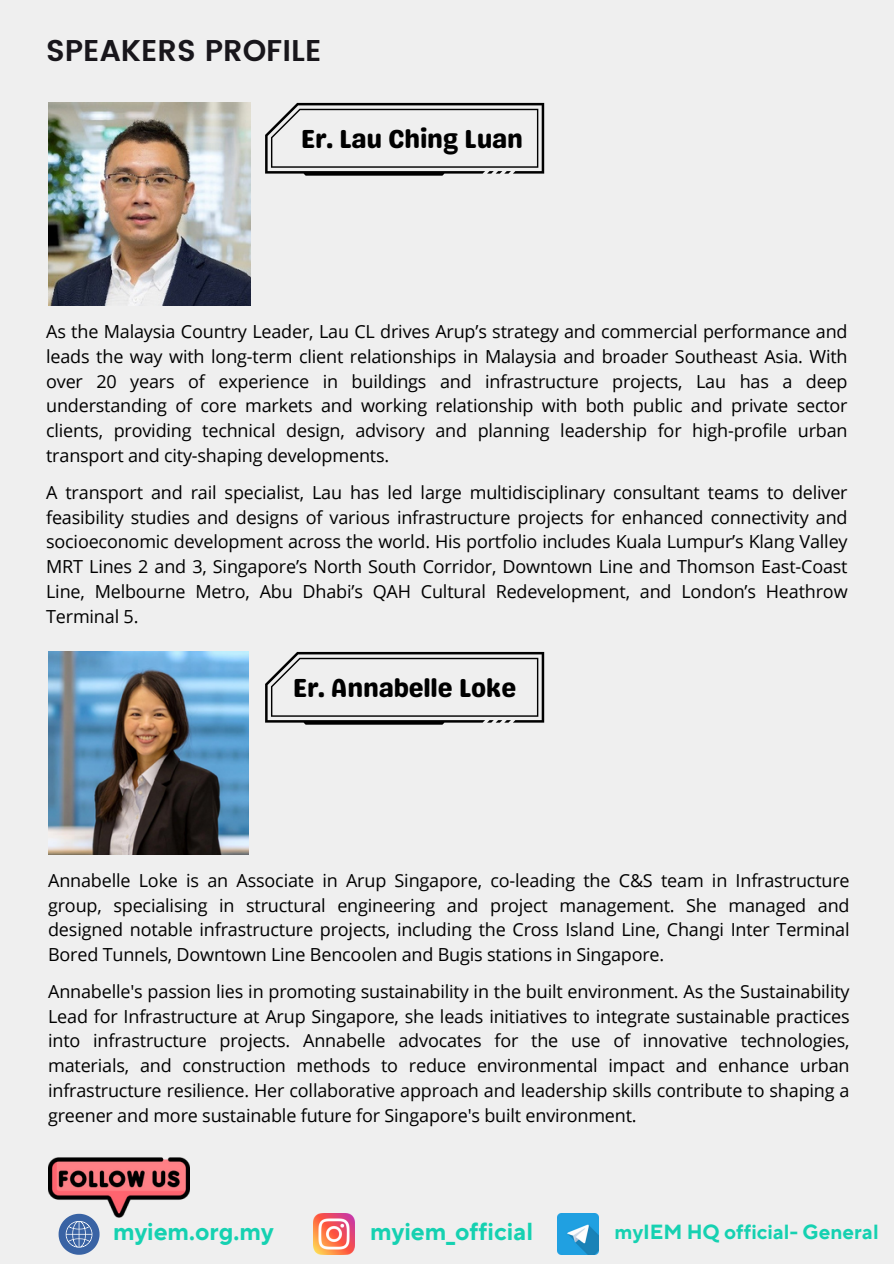
<style>
.page{position:relative;width:894px;height:1264px;background:#fff}
.page>*{position:absolute;margin:0;border:0;box-sizing:border-box;transform-origin:0 0}
.t1{font:600 30px "Poppins";color:#18161b}
.t2{font:25.95px "Genty Sans";letter-spacing:-.01em;color:#000}
.t3{font:700 24.45px "TT Norms Pro";color:#15d1b1}
.t4{font:700 20.4px "TT Norms Pro";color:#15d1b1}
.t5{font:18px/24.8px "Open Sans";letter-spacing:-.01em;color:#000;text-align:justify}
</style>
<div class="page">
<div style="left:0;top:0;width:893px;height:1263px;background:#efefef"></div>
<img style="left:48px;top:652px;width:200px;height:202px">
<img style="left:48px;top:103px;width:203px;height:202px">
<img style="left:557px;top:1213px;width:41px;height:41px">
<img style="left:313px;top:1213px;width:41px;height:41px">
<img style="left:48px;top:1157px;width:142px;height:98px">
<svg style="left:59px;top:1213px;width:40px;height:41px"></svg>
<svg style="left:265px;top:103px;width:279px;height:73px"></svg>
<svg style="left:265px;top:652px;width:279px;height:72px"></svg>
<p class="t1" style="left:46px;top:33px;width:277px">SPEAKERS PROFILE</p>
<p class="t2" style="left:301px;top:124px;width:224px">Er. Lau Ching Luan</p>
<p class="t5" style="left:46px;top:319px;width:802px">As the Malaysia Country Leader, Lau CL drives Arup’s strategy and commercial performance and leads the way with long-term client relationships in Malaysia and broader Southeast Asia. With over 20 years of experience in buildings and infrastructure projects, Lau has a deep understanding of core markets and working relationship with both public and private sector clients, providing technical design, advisory and planning leadership for high-profile urban transport and city-shaping developments.</p>
<p class="t5" style="left:46px;top:479px;width:802px">A transport and rail specialist, Lau has led large multidisciplinary consultant teams to deliver feasibility studies and designs of various infrastructure projects for enhanced connectivity and socioeconomic development across the world. His portfolio includes Kuala Lumpur’s Klang Valley MRT Lines 2 and 3, Singapore’s North South Corridor, Downtown Line and Thomson East-Coast Line, Melbourne Metro, Abu Dhabi’s QAH Cultural Redevelopment, and London’s Heathrow Terminal 5.</p>
<h2 class="t2" style="left:292px;top:672px;width:225px">Er. Annabelle Loke</h2>
<p class="t5" style="left:48px;top:867px;width:802px">Annabelle Loke is an Associate in Arup Singapore, co-leading the C&amp;S team in Infrastructure group, specialising in structural engineering and project management. She managed and designed notable infrastructure projects, including the Cross Island Line, Changi Inter Terminal Bored Tunnels, Downtown Line Bencoolen and Bugis stations in Singapore.</p>
<h2 class="t5" style="left:48px;top:978px;width:802px">Annabelle's passion lies in promoting sustainability in the built environment. As the Sustainability Lead for Infrastructure at Arup Singapore, she leads initiatives to integrate sustainable practices into infrastructure projects. Annabelle advocates for the use of innovative technologies, materials, and construction methods to reduce environmental impact and enhance urban infrastructure resilience. Her collaborative approach and leadership skills contribute to shaping a greener and more sustainable future for Singapore's built environment.</h2>
<p class="t3" style="left:113px;top:1216px;width:162px">myiem.org.my</p>
<p class="t3" style="left:370px;top:1216px;width:164px">myiem_official</p>
<p class="t4" style="left:614px;top:1219px;width:265px">myIEM HQ official- General</p>
</div>
